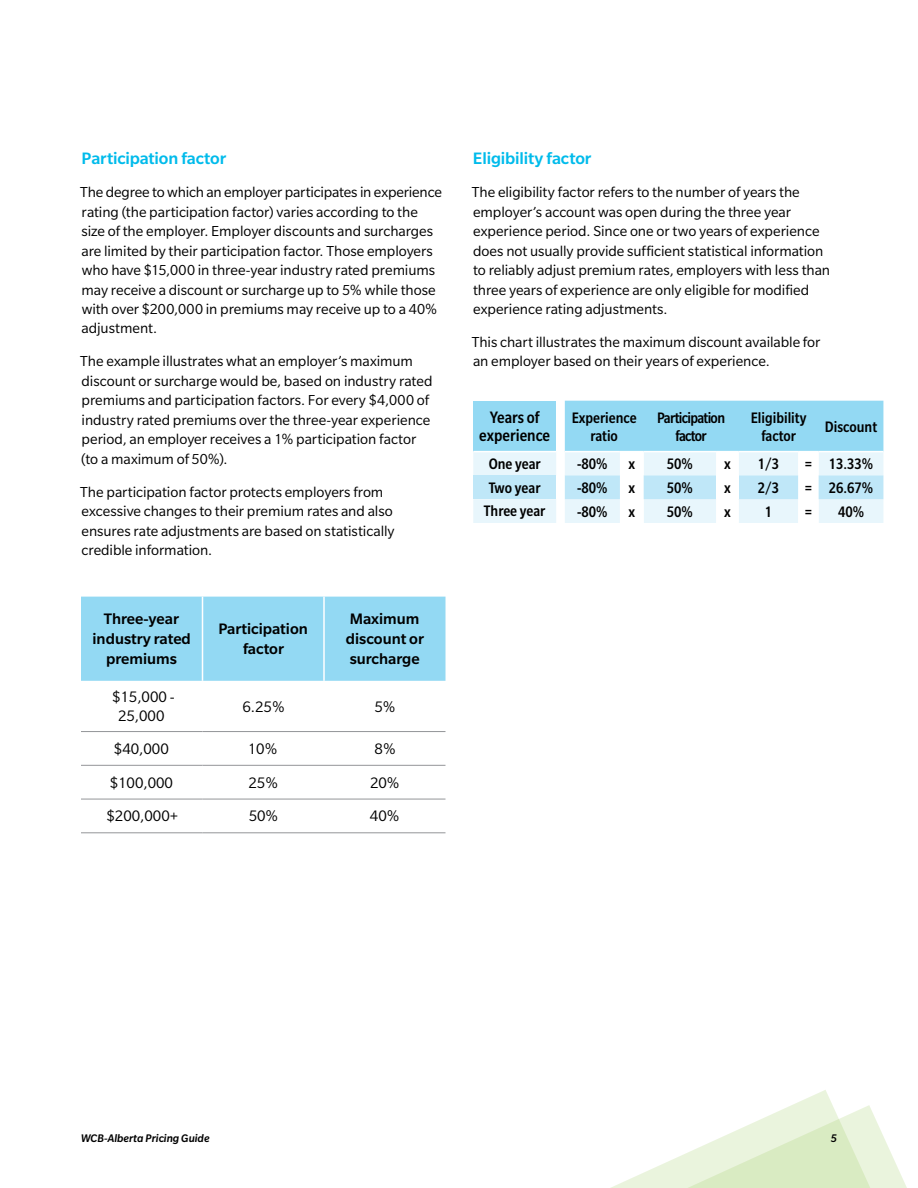
<style>
.page{position:relative;width:918px;height:1188px;background:#fff}
.page>*{position:absolute;margin:0;border:0;box-sizing:border-box;transform-origin:0 0}
.t1{font:500 18px "Slate Std";letter-spacing:-.01em;color:#00bbeb}
.t2{font:500 condensed 18px/18px "Slate Std";color:#000;text-align:center}
.t3{font:500 condensed 16.5px/23.9px "Slate Std";color:#000;text-align:center}
.t4{font:500 16.5px/19.8px "Slate Std";color:#000;text-align:center}
.t5{font:16.5px/19.8px "Slate Std";color:#000;text-align:center}
.t6{font:500 condensed 16.5px/18px "Slate Std";letter-spacing:-.04em;color:#000;text-align:center}
.t7{font:15.75px/19.5px "Slate Std";letter-spacing:-.005em;color:#000}
.t8{font:italic 500 12px "Slate Std";color:#000}
</style>
<div class="page">
<svg style="left:611px;top:1090px;width:296px;height:98px"></svg>
<div style="left:81px;top:597px;width:365px;height:84px;background:#93d9f3"></div>
<hr style="left:202px;top:597px;width:1px;height:84px;background:#fff">
<hr style="left:323px;top:597px;width:2px;height:84px;background:#fff">
<hr style="left:81px;top:731px;width:121px;height:1px;background:#939598">
<hr style="left:202px;top:731px;width:122px;height:1px;background:#939598">
<hr style="left:324px;top:731px;width:122px;height:1px;background:#939598">
<hr style="left:81px;top:765px;width:121px;height:1px;background:#939598">
<hr style="left:202px;top:765px;width:122px;height:1px;background:#939598">
<hr style="left:324px;top:765px;width:122px;height:1px;background:#939598">
<hr style="left:81px;top:799px;width:121px;height:1px;background:#939598">
<hr style="left:202px;top:799px;width:122px;height:1px;background:#939598">
<hr style="left:324px;top:799px;width:122px;height:1px;background:#939598">
<hr style="left:81px;top:832px;width:121px;height:1px;background:#939598">
<hr style="left:202px;top:832px;width:122px;height:1px;background:#939598">
<hr style="left:324px;top:832px;width:122px;height:1px;background:#939598">
<div style="left:473px;top:401px;width:83px;height:51px;background:#93d9f3"></div>
<div style="left:473px;top:452px;width:83px;height:71px;background:#e8f6fc"></div>
<div style="left:473px;top:475px;width:83px;height:24px;background:#bfe7f8"></div>
<hr style="left:473px;top:451px;width:83px;height:1px;background:#fff">
<svg style="left:565px;top:401px;width:318px;height:122px;background:#c2e9f8"></svg>
<hr style="left:819px;top:451px;width:64px;height:1px;background:#fff">
<p class="t1" style="left:81px;top:149px;width:146px">Participation factor</p>
<p class="t7" style="left:80px;top:182px;width:363px">The degree to which an employer participates in experience rating (the participation factor) varies according to the size of the employer. Employer discounts and surcharges are limited by their participation factor. Those employers who have $15,000 in three-year industry rated premiums may receive a discount or surcharge up to 5% while those with over $200,000 in premiums may receive up to a 40% adjustment.</p>
<p class="t7" style="left:80px;top:352px;width:354px">The example illustrates what an employer’s maximum discount or surcharge would be, based on industry rated premiums and participation factors. For every $4,000 of industry rated premiums over the three-year experience period, an employer receives a 1% participation factor (to a maximum of 50%).</p>
<p class="t7" style="left:80px;top:482px;width:316px">The participation factor protects employers from excessive changes to their premium rates and also ensures rate adjustments are based on statistically credible information.</p>
<p class="t4" style="left:93px;top:609px;width:100px">Three-year industry rated premiums</p>
<p class="t4" style="left:218px;top:619px;width:91px">Participation factor</p>
<p class="t4" style="left:346px;top:609px;width:80px;text-align:left">Maximum discount or surcharge</p>
<p class="t5" style="left:112px;top:686px;width:64px">$15,000 -<br>25,000</p>
<p class="t5" style="left:242px;top:696px;width:44px">6.25%</p>
<p class="t5" style="left:374px;top:696px;width:23px">5%</p>
<p class="t5" style="left:114px;top:739px;width:56px">$40,000</p>
<p class="t5" style="left:248px;top:739px;width:31px">10%</p>
<p class="t5" style="left:375px;top:739px;width:23px">8%</p>
<p class="t5" style="left:110px;top:772px;width:65px">$100,000</p>
<p class="t5" style="left:249px;top:772px;width:31px">25%</p>
<p class="t5" style="left:370px;top:772px;width:31px">20%</p>
<p class="t5" style="left:107px;top:806px;width:73px">$200,000+</p>
<p class="t5" style="left:249px;top:806px;width:31px">50%</p>
<p class="t5" style="left:370px;top:806px;width:31px">40%</p>
<p class="t1" style="left:473px;top:149px;width:120px">Eligibility factor</p>
<p class="t7" style="left:472px;top:182px;width:360px">The eligibility factor refers to the number of years the employer’s account was open during the three year experience period. Since one or two years of experience does not usually provide sufficient statistical information to reliably adjust premium rates, employers with less than three years of experience are only eligible for modified experience rating adjustments.</p>
<p class="t7" style="left:472px;top:332px;width:350px">This chart illustrates the maximum discount available for an employer based on their years of experience.</p>
<p class="t2" style="left:479px;top:408px;width:72px">Years of experience</p>
<p class="t3" style="left:484px;top:452px;width:63px">One year<br>Two year<br>Three year</p>
<p class="t3" style="left:572px;top:408px;width:67px;line-height:18px">Experience ratio</p>
<p class="t6" style="left:657px;top:408px;width:69px">Participation factor</p>
<p class="t3" style="left:751px;top:408px;width:57px;line-height:18px">Eligibility factor</p>
<p class="t3" style="left:825px;top:414px;width:54px">Discount</p>
<p class="t3" style="left:577px;top:452px;width:32px">-80%</p>
<p class="t3" style="left:628px;top:452px;width:8px">x</p>
<p class="t3" style="left:667px;top:452px;width:28px">50%</p>
<p class="t3" style="left:724px;top:452px;width:8px">x</p>
<p class="t3" style="left:758px;top:452px;width:23px">1/3</p>
<p class="t3" style="left:805px;top:452px;width:70px">= 13.33%</p>
<p class="t3" style="left:577px;top:475px;width:32px">-80%</p>
<p class="t3" style="left:628px;top:475px;width:8px">x</p>
<p class="t3" style="left:667px;top:475px;width:28px">50%</p>
<p class="t3" style="left:724px;top:475px;width:8px">x</p>
<p class="t3" style="left:758px;top:475px;width:23px">2/3</p>
<p class="t3" style="left:805px;top:475px;width:70px">= 26.67%</p>
<p class="t3" style="left:577px;top:499px;width:32px">-80%</p>
<p class="t3" style="left:628px;top:499px;width:8px">x</p>
<p class="t3" style="left:667px;top:499px;width:28px">50%</p>
<p class="t3" style="left:724px;top:499px;width:8px">x</p>
<p class="t3" style="left:765px;top:499px;width:9px">1</p>
<p class="t3" style="left:805px;top:499px;width:9px">=</p>
<p class="t3" style="left:838px;top:499px;width:28px">40%</p>
<p class="t8" style="left:81px;top:1132px;width:130px">WCB-Alberta Pricing Guide</p>
<p class="t8" style="left:831px;top:1132px;width:8px">5</p>
</div>
